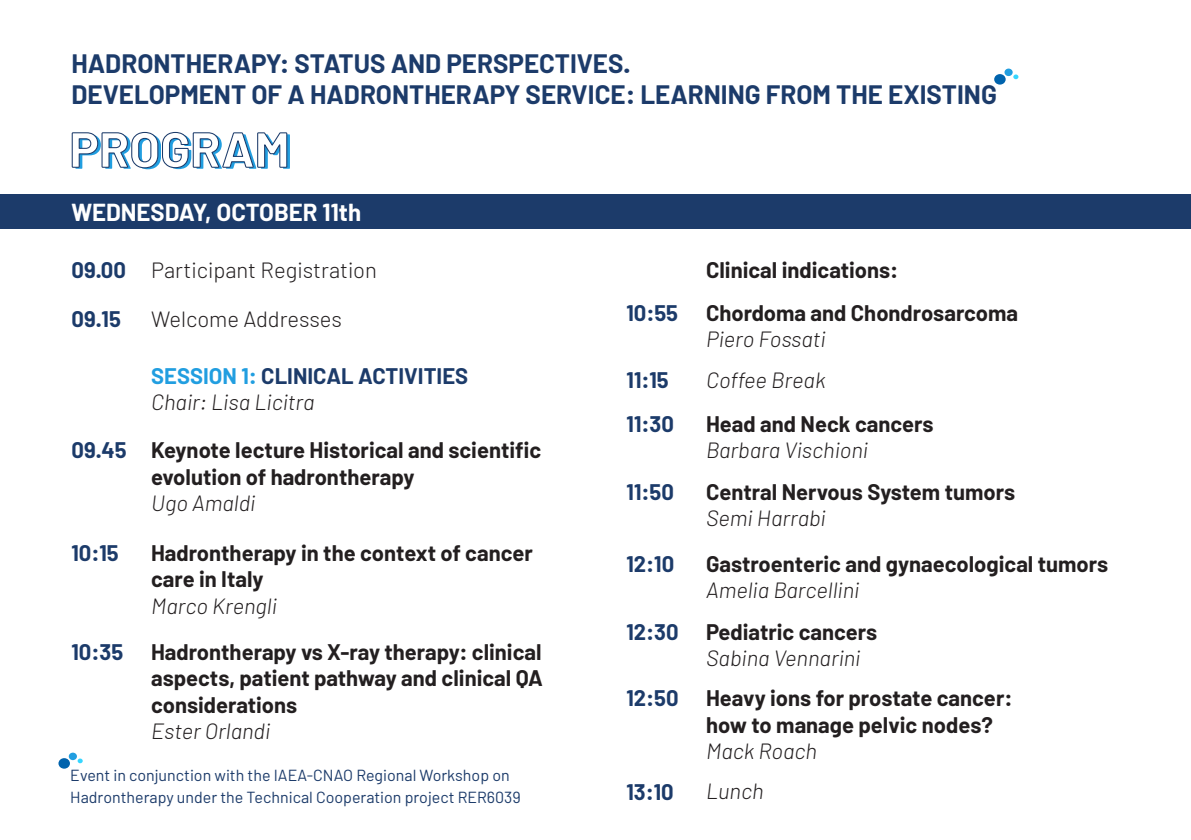
<style>
.page{position:relative;width:1191px;height:840px;background:#fff}
.page>*{position:absolute;margin:0;border:0;box-sizing:border-box;transform-origin:0 0}
.t1{font:700 26px "Barlow";color:#1c3b6a}
.t2{font:700 24px "Barlow";color:#fff}
.t3{font:700 22px/26.4px "Barlow";color:#231f20}
.t4{font:italic 300 22px "Barlow";color:#231f20}
.t5{font:700 22px "Barlow";color:#1c3b6a}
.t6{font:300 22px "Barlow";color:#231f20}
.t7{font:16px/22px "Barlow";color:#1c3b6a}
.s1{color:#219ee0}
</style>
<div class="page">
<div style="left:0;top:194px;width:1191px;height:34px;background:#1c3b6a"></div>
<svg style="left:71px;top:131px;width:219px;height:39px"></svg>
<svg style="left:78px;top:758px;width:5px;height:4px"></svg>
<div style="left:69px;top:752px;width:8px;height:7px;background:#219ee0;border-radius:50%"></div>
<svg style="left:58px;top:757px;width:12px;height:11px"></svg>
<svg style="left:1013px;top:74px;width:5px;height:5px"></svg>
<div style="left:1004px;top:68px;width:8px;height:8px;background:#219ee0;border-radius:50%"></div>
<div style="left:994px;top:74px;width:11px;height:11px;background:#0063ad;border-radius:50%"></div>
<p class="t1" style="left:71px;top:47px;width:560px">HADRONTHERAPY: STATUS AND PERSPECTIVES.</p>
<p class="t1" style="left:71px;top:78px;width:926px">DEVELOPMENT OF A HADRONTHERAPY SERVICE: LEARNING FROM THE EXISTING</p>
<p class="t2" style="left:71px;top:197px;width:291px">WEDNESDAY, OCTOBER 11th</p>
<p class="t5" style="left:71px;top:256px;width:56px">09.00</p>
<p class="t5" style="left:71px;top:305px;width:51px">09.15</p>
<p class="t5" style="left:71px;top:436px;width:57px">09.45</p>
<p class="t5" style="left:71px;top:539px;width:49px">10:15</p>
<p class="t5" style="left:71px;top:638px;width:53px">10:35</p>
<p class="t6" style="left:151px;top:256px;width:227px">Participant Registration</p>
<p class="t6" style="left:151px;top:305px;width:192px">Welcome Addresses</p>
<p class="t5" style="left:151px;top:362px;width:319px"><span class="s1">SESSION 1:</span> CLINICAL ACTIVITIES</p>
<p class="t4" style="left:151px;top:388px;width:165px">Chair: Lisa Licitra</p>
<p class="t3" style="left:151px;top:437px;width:391px">Keynote lecture Historical and scientific evolution of hadrontherapy</p>
<p class="t4" style="left:151px;top:489px;width:106px">Ugo Amaldi</p>
<p class="t3" style="left:151px;top:539px;width:383px">Hadrontherapy in the context of cancer care in Italy</p>
<p class="t4" style="left:151px;top:591px;width:127px">Marco Krengli</p>
<p class="t3" style="left:151px;top:638px;width:393px;text-align:justify">Hadrontherapy vs X-ray therapy: clinical aspects, patient pathway and clinical QA considerations</p>
<p class="t4" style="left:151px;top:717px;width:121px">Ester Orlandi</p>
<p class="t7" style="left:70px;top:763px;width:452px">Event in conjunction with the IAEA-CNAO Regional Workshop on<br>Hadrontherapy under the Technical Cooperation project RER6039</p>
<p class="t5" style="left:626px;top:299px;width:53px">10:55</p>
<p class="t5" style="left:626px;top:366px;width:44px">11:15</p>
<p class="t5" style="left:626px;top:410px;width:49px">11:30</p>
<p class="t5" style="left:626px;top:478px;width:49px">11:50</p>
<p class="t5" style="left:626px;top:550px;width:49px">12:10</p>
<p class="t5" style="left:626px;top:618px;width:54px">12:30</p>
<p class="t5" style="left:626px;top:684px;width:54px">12:50</p>
<p class="t5" style="left:626px;top:777px;width:49px">13:10</p>
<p class="t3" style="left:706px;top:256px;width:193px">Clinical indications:</p>
<p class="t3" style="left:706px;top:299px;width:313px">Chordoma and Chondrosarcoma</p>
<p class="t4" style="left:706px;top:326px;width:121px">Piero Fossati</p>
<p class="t4" style="left:706px;top:366px;width:121px">Coffee Break</p>
<p class="t3" style="left:706px;top:410px;width:229px">Head and Neck cancers</p>
<p class="t4" style="left:706px;top:436px;width:163px">Barbara Vischioni</p>
<p class="t3" style="left:706px;top:478px;width:310px">Central Nervous System tumors</p>
<p class="t4" style="left:706px;top:504px;width:121px">Semi Harrabi</p>
<p class="t3" style="left:706px;top:550px;width:403px">Gastroenteric and gynaecological tumors</p>
<p class="t4" style="left:706px;top:576px;width:155px">Amelia Barcellini</p>
<p class="t3" style="left:706px;top:618px;width:173px">Pediatric cancers</p>
<p class="t4" style="left:706px;top:644px;width:156px">Sabina Vennarini</p>
<p class="t3" style="left:706px;top:684px;width:308px">Heavy ions for prostate cancer: how to manage pelvic nodes?</p>
<p class="t4" style="left:706px;top:737px;width:112px">Mack Roach</p>
<p class="t4" style="left:706px;top:777px;width:59px">Lunch</p>
</div>
